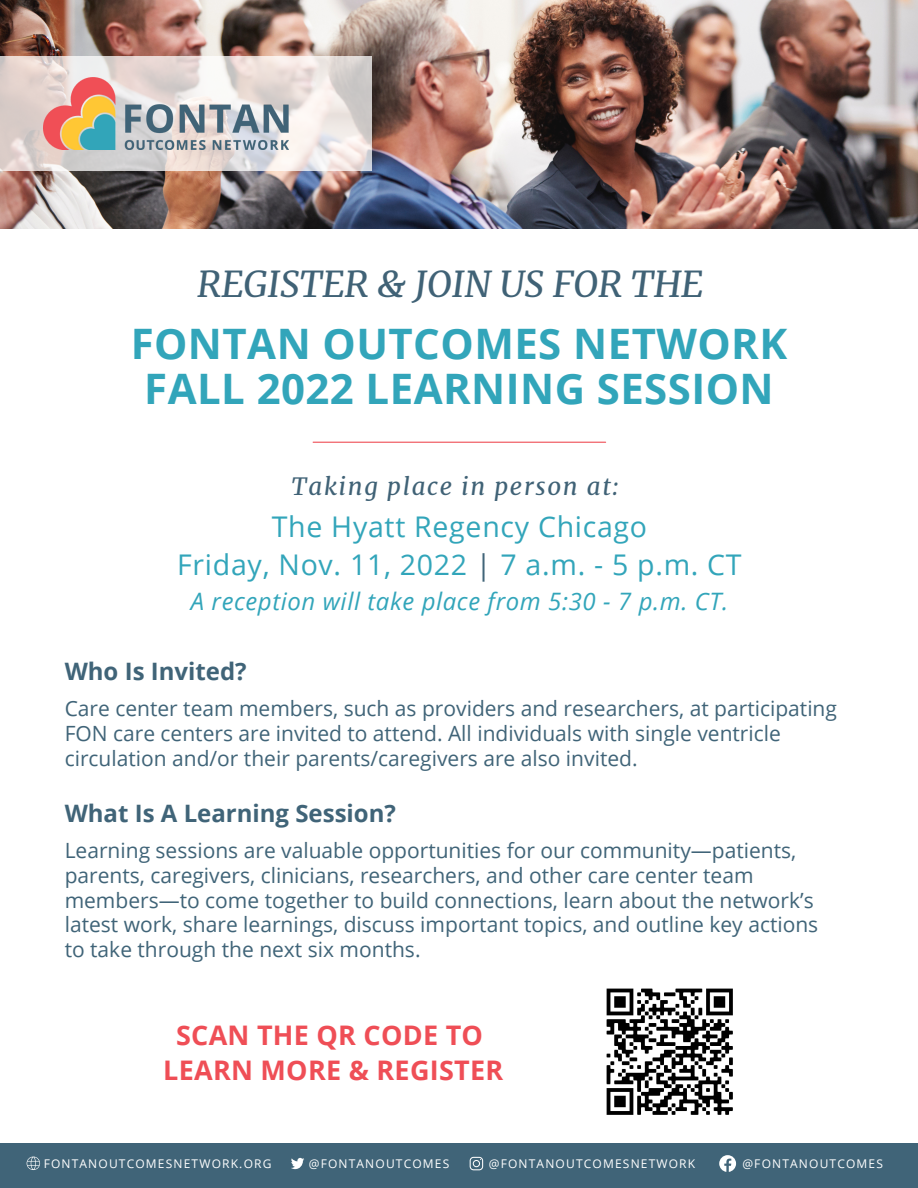
<style>
.page{position:relative;width:918px;height:1188px;background:#fff}
.page>*{position:absolute;margin:0;border:0;box-sizing:border-box;transform-origin:0 0}
.t1{font:700 42px/45px "Open Sans";letter-spacing:.01em;color:#32a5ba;text-align:center}
.t2{font:italic 36px "Merriweather";color:#406276}
.t3{font:28.5px/38.2px "Open Sans";letter-spacing:.025em;color:#32a5ba;text-align:center}
.t4{font:700 27px/34.8px "Open Sans";letter-spacing:.01em;color:#ef4e56;text-align:center}
.t5{font:italic 24px "Open Sans";letter-spacing:.025em;color:#32a5ba}
.t6{font:700 24px "Open Sans";color:#406478}
.t7{font:italic 24px "Merriweather";letter-spacing:.07em;color:#406276}
.t8{font:21px/24.8px "Open Sans";color:#406478}
.t9{font:12px "Open Sans";letter-spacing:.1em;color:#fff}
.s1{color:#406478}
</style>
<div class="page">
<img style="left:1px;top:0;width:917px;height:228px">
<svg style="left:0;top:56px;width:372px;height:114px;background:#e4dbd8"></svg>
<img style="left:43px;top:77px;width:246px;height:73px">
<div style="left:0;top:1143px;width:918px;height:45px;background:#406478"></div>
<svg style="left:27px;top:1157px;width:13px;height:13px"></svg>
<svg style="left:291px;top:1158px;width:13px;height:11px"></svg>
<svg style="left:470px;top:1157px;width:13px;height:13px"></svg>
<svg style="left:719px;top:1155px;width:17px;height:17px"></svg>
<img style="left:606px;top:988px;width:127px;height:127px">
<hr style="left:313px;top:442px;width:293px;height:1px;background:#ef4e56">
<h2 class="t2" style="left:197px;top:261px;width:508px">REGISTER &amp; JOIN US FOR THE</h2>
<h1 class="t1" style="left:131px;top:320px;width:658px">FONTAN OUTCOMES NETWORK<br>FALL 2022 LEARNING SESSION</h1>
<p class="t7" style="left:292px;top:471px;width:329px">Taking place in person at:</p>
<h3 class="t3" style="left:177px;top:507px;width:566px">The Hyatt Regency Chicago<br>Friday, Nov. 11, 2022 <span class="s1">|</span> 7 a.m. - 5 p.m. CT</h3>
<p class="t5" style="left:191px;top:584px;width:539px">A reception will take place from 5:30 - 7 p.m. CT.</p>
<p class="t6" style="left:65px;top:655px;width:184px">Who Is Invited?</p>
<p class="t8" style="left:65px;top:696px;width:774px">Care center team members, such as providers and researchers, at participating<br>FON care centers are invited to attend. All individuals with single ventricle circulation and/or their parents/caregivers are also invited.</p>
<p class="t6" style="left:65px;top:796px;width:333px">What Is A Learning Session?</p>
<p class="t8" style="left:65px;top:837px;width:755px">Learning sessions are valuable opportunities for our community—patients, parents, caregivers, clinicians, researchers, and other care center team members—to come together to build connections, learn about the network’s latest work, share learnings, discuss important topics, and outline key actions to take through the next six months.</p>
<p class="t4" style="left:163px;top:1017px;width:342px">SCAN THE QR CODE TO<br>LEARN MORE &amp; REGISTER</p>
<p class="t9" style="left:44px;top:1155px;width:229px">FONTANOUTCOMESNETWORK.ORG</p>
<p class="t9" style="left:309px;top:1155px;width:142px">@FONTANOUTCOMES</p>
<p class="t9" style="left:489px;top:1155px;width:208px">@FONTANOUTCOMESNETWORK</p>
<p class="t9" style="left:742px;top:1155px;width:142px">@FONTANOUTCOMES</p>
</div>
